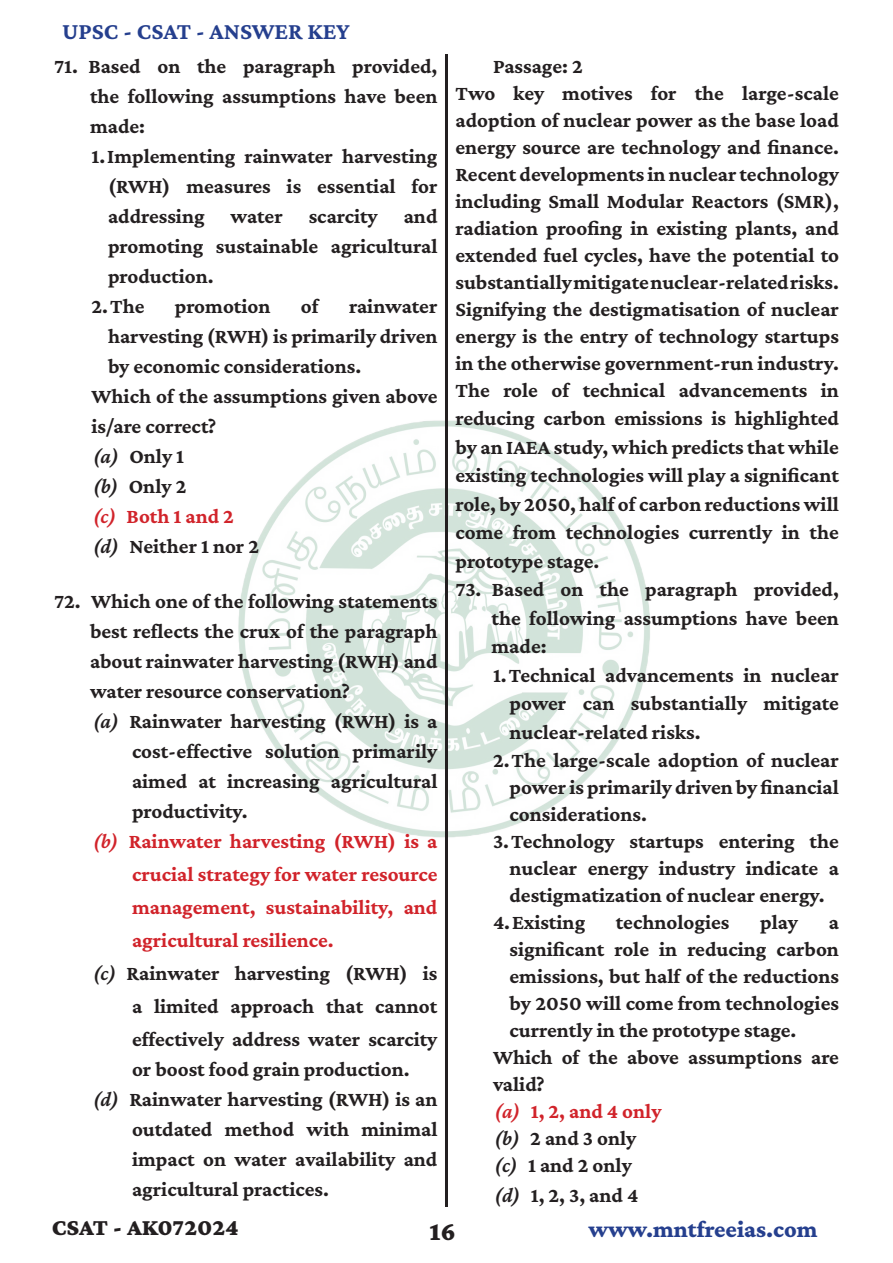
<style>
.page{position:relative;width:893px;height:1263px;background:#fff}
.page>*{position:absolute;margin:0;border:0;box-sizing:border-box;transform-origin:0 0}
.t1{font:900 27px "Crimson Pro";color:#231f20}
.t2{font:700 24px "Crimson Pro";color:#253f8e}
.t3{font:800 24px "Crimson Pro";color:#253f8e}
.t4{font:900 24px "Crimson Pro";color:#231f20}
.Bold_-_Full_Just{font:700 21px/30px "Crimson Pro";color:#231f20;text-align:justify}
.t5{font:700 21px/33px "Crimson Pro";color:#d1232a;text-align:justify}
.BOLD{font:700 21px/30px "Crimson Pro";color:#231f20}
.s1{font-weight:600;font-style:italic}
</style>
<div class="page">
<img style="left:238px;top:420px;width:412px;height:418px">
<hr style="left:445px;top:54px;width:3px;height:1153px;background:#231f20">
<p class="t2" style="left:62px;top:16px;width:289px">UPSC - CSAT - ANSWER KEY</p>
<p class="Bold_-_Full_Just" style="left:90px;top:51px;width:349px;text-indent:-36px">71. Based on the paragraph provided, the following assumptions have been made:</p>
<p class="Bold_-_Full_Just" style="left:108px;top:141px;width:331px;text-indent:-16px">1. Implementing rainwater harvesting (RWH) measures is essential for addressing water scarcity and promoting sustainable agricultural production.</p>
<p class="Bold_-_Full_Just" style="left:92px;top:291px;width:54px">2. The</p>
<p class="Bold_-_Full_Just" style="left:175px;top:291px;width:97px">promotion</p>
<p class="Bold_-_Full_Just" style="left:301px;top:291px;width:19px">of</p>
<p class="Bold_-_Full_Just" style="left:108px;top:291px;width:331px;text-indent:241px">rainwater harvesting (RWH) is primarily driven by economic considerations.</p>
<p class="BOLD" style="left:92px;top:381px;width:347px">Which of the assumptions given above is/are correct?</p>
<p class="Bold_-_Full_Just" style="left:93px;top:441px;width:93px"><span class="s1">(a)</span> Only 1</p>
<p class="Bold_-_Full_Just" style="left:93px;top:471px;width:95px"><span class="s1">(b)</span> Only 2</p>
<p class="t5" style="left:93px;top:499px;width:142px"><span class="s1">(c)</span> Both 1 and 2</p>
<p class="Bold_-_Full_Just" style="left:93px;top:531px;width:168px"><span class="s1">(d)</span> Neither 1 nor 2</p>
<p class="Bold_-_Full_Just" style="left:90px;top:586px;width:349px;text-indent:-36px">72. Which one of the following statements best reflects the crux of the paragraph about rainwater harvesting (RWH) and water resource conservation?</p>
<p class="Bold_-_Full_Just" style="left:132px;top:706px;width:307px;text-indent:-39px"><span class="s1">(a)</span> Rainwater harvesting (RWH) is a cost-effective solution primarily aimed at increasing agricultural productivity.</p>
<p class="t5" style="left:132px;top:824px;width:307px;text-indent:-39px"><span class="s1">(b)</span> Rainwater harvesting (RWH) is a crucial strategy for water resource management, sustainability, and agricultural resilience.</p>
<p class="Bold_-_Full_Just" style="left:132px;top:956px;width:307px;line-height:33px;text-indent:-39px"><span class="s1">(c)</span> Rainwater harvesting (RWH) is a limited approach that cannot effectively address water scarcity</p>
<p class="Bold_-_Full_Just" style="left:132px;top:1054px;width:279px">or boost food grain production.</p>
<p class="Bold_-_Full_Just" style="left:132px;top:1084px;width:307px;text-indent:-39px"><span class="s1">(d)</span> Rainwater harvesting (RWH) is an outdated method with minimal impact on water availability and agricultural practices.</p>
<p class="BOLD" style="left:493px;top:51px;width:91px">Passage: 2</p>
<p class="Bold_-_Full_Just" style="left:455px;top:79px;width:385px;line-height:27.6px">Two key motives for the large-scale adoption of nuclear power as the base load energy source are technology and finance.<br>Recent developments in nuclear technology including Small Modular Reactors (SMR), radiation proofing in existing plants, and extended fuel cycles, have the potential to substantially mitigate nuclear-related risks.<br>Signifying the destigmatisation of nuclear energy is the entry of technology startups in the otherwise government-run industry.<br>The role of technical advancements in reducing carbon emissions is highlighted by an IAEA study, which predicts that while existing technologies will play a significant role, by 2050, half of carbon reductions will come from technologies currently in the prototype stage.</p>
<p class="Bold_-_Full_Just" style="left:491px;top:575px;width:349px;line-height:28.5px;text-indent:-36px">73. Based on the paragraph provided, the following assumptions have been made:</p>
<p class="Bold_-_Full_Just" style="left:509px;top:660px;width:331px;line-height:28.5px;text-indent:-16px">1. Technical advancements in nuclear power can substantially mitigate nuclear-related risks.</p>
<p class="Bold_-_Full_Just" style="left:509px;top:747px;width:331px;line-height:27px;text-indent:-16px">2. The large-scale adoption of nuclear power is primarily driven by financial considerations.</p>
<p class="Bold_-_Full_Just" style="left:509px;top:828px;width:331px;line-height:27px;text-indent:-16px">3. Technology startups entering the nuclear energy industry indicate a destigmatization of nuclear energy.</p>
<p class="Bold_-_Full_Just" style="left:493px;top:907px;width:94px">4. Existing</p>
<p class="Bold_-_Full_Just" style="left:616px;top:907px;width:115px">technologies</p>
<p class="Bold_-_Full_Just" style="left:760px;top:907px;width:40px">play</p>
<p class="Bold_-_Full_Just" style="left:509px;top:909px;width:331px;line-height:27px;text-indent:319px">a significant role in reducing carbon emissions, but half of the reductions by 2050 will come from technologies currently in the prototype stage.</p>
<p class="BOLD" style="left:493px;top:1044px;width:347px;line-height:27px">Which of the above assumptions are valid?</p>
<p class="t5" style="left:494px;top:1095px;width:169px"><span class="s1">(a)</span> 1, 2, and 4 only</p>
<p class="Bold_-_Full_Just" style="left:494px;top:1123px;width:143px"><span class="s1">(b)</span> 2 and 3 only</p>
<p class="Bold_-_Full_Just" style="left:494px;top:1150px;width:139px"><span class="s1">(c)</span> 1 and 2 only</p>
<p class="Bold_-_Full_Just" style="left:494px;top:1180px;width:145px"><span class="s1">(d)</span> 1, 2, 3, and 4</p>
<p class="t4" style="left:52px;top:1212px;width:189px">CSAT - AK072024</p>
<p class="t1" style="left:429px;top:1213px;width:28px">16</p>
<p class="t3" style="left:588px;top:1214px;width:231px">www.mntfreeias.com</p>
</div>
